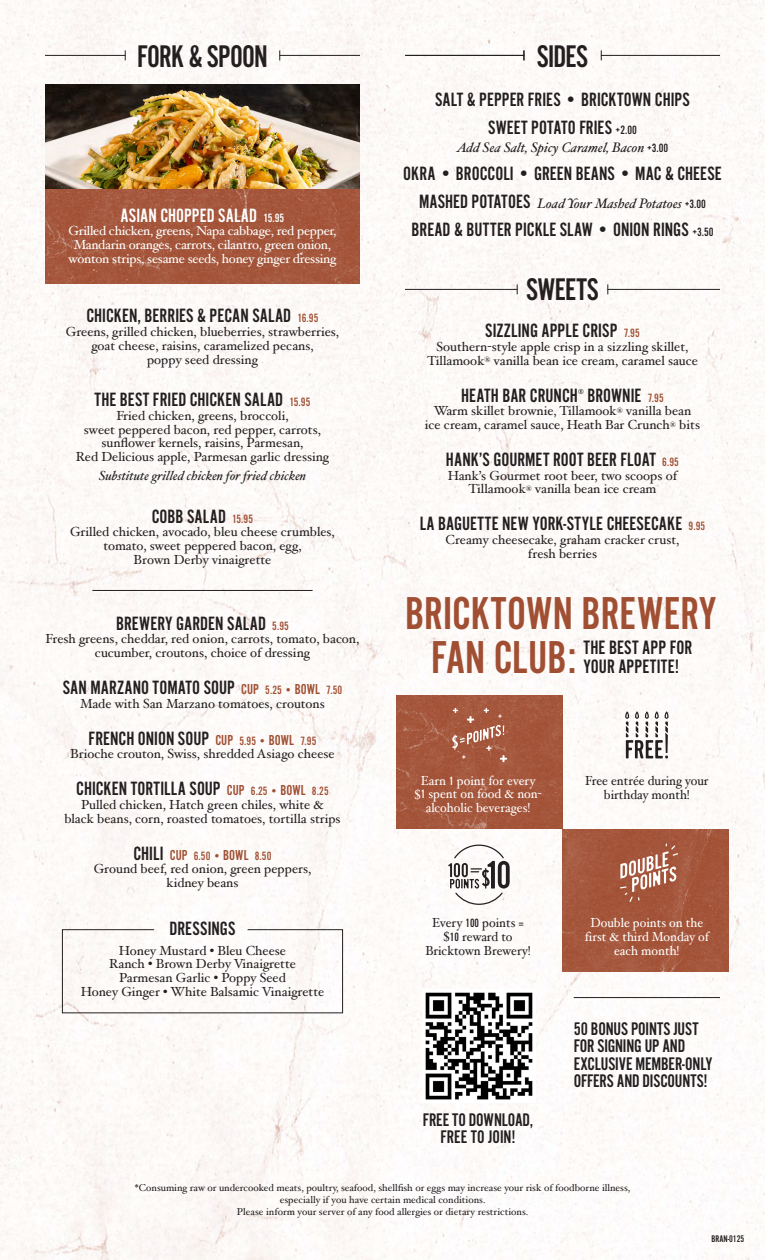
<style>
.page{position:relative;width:765px;height:1260px;background:#fff}
.page>*{position:absolute;margin:0;border:0;box-sizing:border-box;transform-origin:0 0}
.t1{font:47.88px/44.2px "Alternate Got No 2 D";color:#a14f33}
.t2{font:32.5px "Alternate Got No 2 D";letter-spacing:-.02em;color:#231f20}
.t3{font:20.12px/18.5px "Alternate Got No 2 D";letter-spacing:.005em;color:#231f20}
.t4{font:20px/28.1px "Alternate Got No 2 D";letter-spacing:.005em;color:#231f20;text-align:center}
.t5{font:20px "Alternate Got No 2 D";letter-spacing:.005em;color:#fff}
.t6{font:19px/17.4px "Alternate Got No 2 D";letter-spacing:-.01em;color:#231f20;text-align:center}
.t7{font:italic 13.75px "Hoefler Text";color:#231f20}
.t8{font:13.12px/13.8px "Hoefler Text";color:#231f20;text-align:center}
.t9{font:13.12px/13.8px "Hoefler Text";letter-spacing:-.02em;color:#fff;text-align:center}
.t10{font:13.12px/13.8px "Hoefler Text";color:#fff;text-align:center;scale:.95 1}
.t11{font:13.12px/13.8px "Hoefler Text";color:#231f20;text-align:center;scale:.95 1}
.t12{font:italic 13.12px "Hoefler Text";color:#231f20}
.t13{font:12.5px "Alternate Got No 2 D";color:#a14f33}
.t14{font:10px/12px "Hoefler Text";color:#231f20;text-align:center}
.t15{font:10px "Alternate Got No 2 D";color:#231f20}
.t16{font:7.5px "Alternate Got No 2 D";color:#231f20}
.s1{font-size:12.5px}
.s2{font-size:12.5px;color:#a14f33}
.s3{font-size:15px;color:#a14f33}
.s4{font-size:20px;color:#231f20}
.s5{font-size:15px}
.s6{font-family:"Alternate Got No 2 D";font-style:normal;font-size:12.5px}
.s7{font-family:"Alternate Got No 2 D";font-style:normal;font-size:20px}
.s8{font-family:"Alternate Got No 2 D";font-size:12.5px}
</style>
<div class="page">
<img style="left:0;top:0;width:765px;height:1260px">
<hr style="left:405px;top:289px;width:113px;height:1px;background:#231f20">
<hr style="left:608px;top:289px;width:112px;height:1px;background:#231f20">
<img style="left:562px;top:828px;width:167px;height:143px">
<img style="left:396px;top:695px;width:166px;height:134px">
<img style="left:45px;top:85px;width:315px;height:198px">
<hr style="left:45px;top:55px;width:80px;height:1px;background:#231f20">
<svg style="left:62px;top:929px;width:281px;height:84px"></svg>
<hr style="left:92px;top:590px;width:221px;height:1px;background:#231f20">
<hr style="left:280px;top:55px;width:80px;height:1px;background:#231f20">
<img style="left:423px;top:990px;width:112px;height:112px">
<hr style="left:405px;top:55px;width:119px;height:1px;background:#231f20">
<svg style="left:523px;top:50px;width:2px;height:10px"></svg>
<hr style="left:601px;top:55px;width:119px;height:1px;background:#231f20">
<hr style="left:574px;top:997px;width:146px;height:1px;background:#231f20">
<svg style="left:452px;top:708px;width:55px;height:54px"></svg>
<svg style="left:448px;top:844px;width:62px;height:62px"></svg>
<svg style="left:625px;top:711px;width:44px;height:47px"></svg>
<svg style="left:619px;top:843px;width:60px;height:60px"></svg>
<h2 class="t2" style="left:137px;top:39px;width:132px">FORK &amp; SPOON</h2>
<h3 class="t5" style="left:121px;top:204px;width:165px">ASIAN CHOPPED SALAD <span class="s1">15.95</span></h3>
<p class="t9" style="left:68px;top:224px;width:270px">Grilled chicken, greens, Napa cabbage, red pepper,<br>Mandarin oranges, carrots, cilantro, green onion, wonton strips, sesame seeds, honey ginger dressing</p>
<h3 class="t4" style="left:86px;top:302px;width:234px">CHICKEN, BERRIES &amp; PECAN SALAD <span class="s2">16.95</span></h3>
<p class="t8" style="left:66px;top:325px;width:275px">Greens, grilled chicken, blueberries, strawberries, goat cheese, raisins, caramelized pecans,<br>poppy seed dressing</p>
<h3 class="t4" style="left:95px;top:386px;width:217px">THE BEST FRIED CHICKEN SALAD <span class="s2">15.95</span></h3>
<p class="t8" style="left:76px;top:408px;width:255px">Fried chicken, greens, broccoli,<br>sweet peppered bacon, red pepper, carrots, sunflower kernels, raisins, Parmesan,<br>Red Delicious apple, Parmesan garlic dressing</p>
<p class="t12" style="left:99px;top:468px;width:209px">Substitute grilled chicken for fried chicken</p>
<h3 class="t4" style="left:152px;top:503px;width:103px">COBB SALAD <span class="s2">15.95</span></h3>
<p class="t8" style="left:70px;top:525px;width:266px">Grilled chicken, avocado, bleu cheese crumbles, tomato, sweet peppered bacon, egg,<br>Brown Derby vinaigrette</p>
<h3 class="t4" style="left:116px;top:609px;width:174px">BREWERY GARDEN SALAD <span class="s2">5.95</span></h3>
<p class="t8" style="left:46px;top:632px;width:315px">Fresh greens, cheddar, red onion, carrots, tomato, bacon, cucumber, croutons, choice of dressing</p>
<h3 class="t4" style="left:63px;top:674px;width:281px">SAN MARZANO TOMATO SOUP <span class="s3">CUP</span> <span class="s2">5.25 •</span> <span class="s3">BOWL</span> <span class="s2">7.50</span></h3>
<p class="t8" style="left:80px;top:696px;width:246px">Made with San Marzano tomatoes, croutons</p>
<h3 class="t4" style="left:89px;top:724px;width:229px">FRENCH ONION SOUP <span class="s3">CUP</span> <span class="s2">5.95 •</span> <span class="s3">BOWL</span> <span class="s2">7.95</span></h3>
<p class="t8" style="left:70px;top:747px;width:266px">Brioche crouton, Swiss, shredded Asiago cheese</p>
<h3 class="t4" style="left:76px;top:775px;width:254px">CHICKEN TORTILLA SOUP <span class="s3">CUP</span> <span class="s2">6.25 •</span> <span class="s3">BOWL</span> <span class="s2">8.25</span></h3>
<p class="t8" style="left:64px;top:798px;width:278px">Pulled chicken, Hatch green chiles, white &amp;<br>black beans, corn, roasted tomatoes, tortilla strips</p>
<p class="t13" style="left:133px;top:849px;width:140px"><span class="s4">CHILI</span> <span class="s5">CUP</span> 6.50 • <span class="s5">BOWL</span> 8.50</p>
<p class="t8" style="left:94px;top:862px;width:219px">Ground beef, red onion, green peppers, kidney beans</p>
<h3 class="t4" style="left:170px;top:915px;width:67px">DRESSINGS</h3>
<p class="t8" style="left:81px;top:943px;width:245px">Honey Mustard • Bleu Cheese<br>Ranch • Brown Derby Vinaigrette<br>Parmesan Garlic • Poppy Seed<br>Honey Ginger • White Balsamic Vinaigrette</p>
<h2 class="t2" style="left:537px;top:39px;width:53px">SIDES</h2>
<h3 class="t4" style="left:435px;top:86px;width:256px">SALT &amp; PEPPER FRIES • BRICKTOWN CHIPS<br>SWEET POTATO FRIES <span class="s1">+2.00</span></h3>
<p class="t7" style="left:457px;top:139px;width:213px">Add Sea Salt, Spicy Caramel, Bacon <span class="s6">+3.00</span></p>
<h3 class="t4" style="left:403px;top:160px;width:320px">OKRA • BROCCOLI • GREEN BEANS • MAC &amp; CHEESE</h3>
<p class="t7" style="left:419px;top:195px;width:288px"><span class="s7">MASHED POTATOES</span> Load Your Mashed Potatoes <span class="s6">+3.00</span></p>
<h3 class="t4" style="left:411px;top:216px;width:304px">BREAD &amp; BUTTER PICKLE SLAW • ONION RINGS <span class="s1">+3.50</span></h3>
<h2 class="t2" style="left:526px;top:272px;width:74px">SWEETS</h2>
<h3 class="t4" style="left:485px;top:317px;width:156px">SIZZLING APPLE CRISP <span class="s2">7.95</span></h3>
<p class="t8" style="left:427px;top:339px;width:272px">Southern-style apple crisp in a sizzling skillet,<br>Tillamook<sup>®</sup> vanilla bean ice cream, caramel sauce</p>
<h3 class="t4" style="left:461px;top:381px;width:118px">HEATH BAR CRUNCH</h3>
<p class="t16" style="left:578px;top:388px;width:7px">®</p>
<h3 class="t4" style="left:587px;top:381px;width:78px">BROWNIE <span class="s2">7.95</span></h3>
<p class="t8" style="left:425px;top:404px;width:277px">Warm skillet brownie, Tillamook<sup>®</sup> vanilla bean ice cream, caramel sauce, Heath Bar Crunch<sup>®</sup> bits</p>
<h3 class="t4" style="left:446px;top:446px;width:235px">HANK’S GOURMET ROOT BEER FLOAT <span class="s2">6.95</span></h3>
<p class="t8" style="left:448px;top:468px;width:231px">Hank’s Gourmet root beer, two scoops of<br>Tillamook<sup>®</sup> vanilla bean ice cream</p>
<h3 class="t4" style="left:420px;top:510px;width:287px">LA BAGUETTE NEW YORK-STYLE CHEESECAKE <span class="s2">9.95</span></h3>
<p class="t8" style="left:446px;top:533px;width:235px">Creamy cheesecake, graham cracker crust, fresh berries</p>
<h1 class="t1" style="left:431px;top:592px;width:287px;text-indent:-26px">BRICKTOWN BREWERY<br>FAN CLUB:</h1>
<h3 class="t3" style="left:583px;top:639px;width:110px">THE BEST APP FOR<br>YOUR APPETITE!</h3>
<p class="t10" style="left:414px;top:773px;width:136px">Earn <span class="s8">1</span> point for every $<span class="s8">1</span> spent on food &amp; non&shy;alcoholic beverages!</p>
<p class="t11" style="left:585px;top:773px;width:132px">Free entrée during your birthday month!</p>
<p class="t11" style="left:425px;top:916px;width:113px">Every <span class="s8">100</span> points = $<span class="s8">10</span> reward to<br>Bricktown Brewery!</p>
<h3 class="t6" style="left:423px;top:1111px;width:112px">FREE TO DOWNLOAD,<br>FREE TO JOIN!</h3>
<p class="t10" style="left:585px;top:916px;width:132px">Double points on the first &amp; third Monday of each month!</p>
<h3 class="t6" style="left:574px;top:1021px;width:140px;text-align:left">50 BONUS POINTS JUST<br>FOR SIGNING UP AND<br>EXCLUSIVE MEMBER-ONLY<br>OFFERS AND DISCOUNTS!</h3>
<p class="t14" style="left:135px;top:1182px;width:497px">*Consuming raw or undercooked meats, poultry, seafood, shellfish or eggs may increase your risk of foodborne illness, especially if you have certain medical conditions.<br>Please inform your server of any food allergies or dietary restrictions.</p>
<p class="t15" style="left:711px;top:1233px;width:34px">BRAN-0125</p>
</div>
